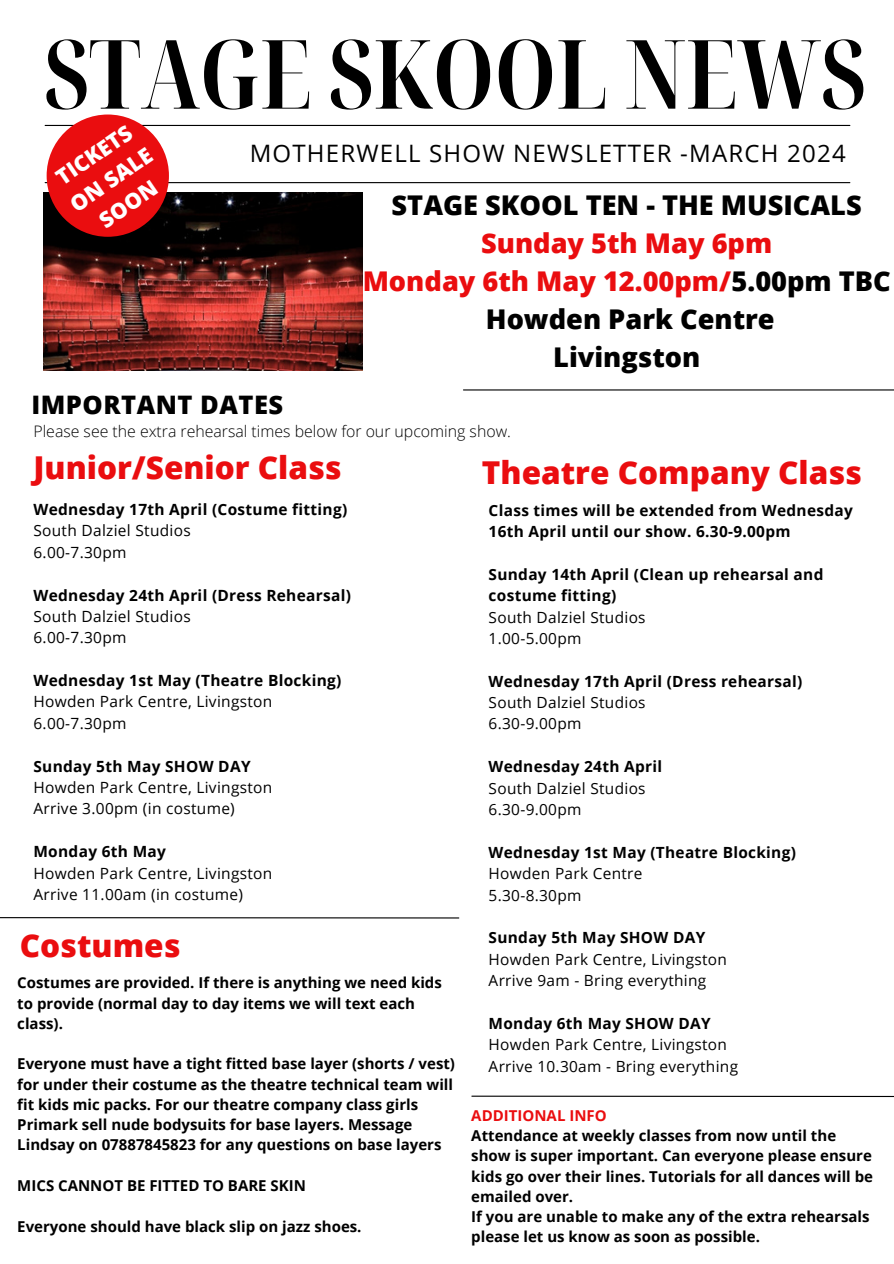
<style>
.page{position:relative;width:894px;height:1264px;background:#fff}
.page>*{position:absolute;margin:0;border:0;box-sizing:border-box;transform-origin:0 0}
.t1{font:700 extra-condensed 95.7px "Noto Serif Display";color:#000}
.t2{font:800 31.5px "Open Sans";color:#ea0d0f}
.t3{font:800 27.15px/38.1px "Open Sans";color:#000;text-align:center}
.t4{font:800 25.5px "Open Sans";letter-spacing:.02em;color:#000}
.t5{font:24px "Open Sans";letter-spacing:.05em;color:#000}
.t6{font:800 21.75px/30.2px "Open Sans";color:#fff;text-align:center}
.t7{font:300 15.9px "Open Sans";color:#000}
.t8{font:15.45px "Open Sans";letter-spacing:.02em;color:#000}
.t9{font:700 15.45px/21.3px "Open Sans";letter-spacing:.02em;color:#000}
.t10{font:700 15px/20.2px "Open Sans";color:#000}
.t11{font:700 15px "Open Sans";color:#ea0d0f}
.s1{color:#ea0d0f}
</style>
<div class="page">
<hr style="left:463px;top:389px;width:430px;height:1px;background:#000">
<img style="left:44px;top:193px;width:318px;height:177px">
<hr style="left:45px;top:182px;width:804px;height:1px;background:#000">
<hr style="left:45px;top:125px;width:804px;height:1px;background:#000">
<div style="left:47px;top:114px;width:122px;height:123px;background:#ea0d0f;border-radius:50%"></div>
<hr style="left:0;top:917px;width:458px;height:1px;background:#000">
<hr style="left:471px;top:1095px;width:422px;height:2px;background:#000">
<h1 class="t1" style="left:44px;top:6px;width:823px">STAGE SKOOL NEWS</h1>
<h5 class="t5" style="left:249px;top:137px;width:597px">MOTHERWELL SHOW NEWSLETTER -MARCH 2024</h5>
<p class="t6" style="left:47px;top:168px;width:96px;rotate:-34deg">TICKETS<br>ON SALE<br>SOON</p>
<p class="t3" style="left:362px;top:185px;width:529px">STAGE SKOOL TEN - THE MUSICALS<br><span class="s1">Sunday 5th May 6pm<br>Monday 6th May 12.00pm/</span>5.00pm TBC<br>Howden Park Centre<br>Livingston</p>
<p class="t4" style="left:31px;top:386px;width:253px">IMPORTANT DATES</p>
<p class="t7" style="left:33px;top:420px;width:479px">Please see the extra rehearsal times below for our upcoming show.</p>
<p class="t2" style="left:34px;top:445px;width:309px">Junior/Senior Class</p>
<p class="t2" style="left:482px;top:450px;width:381px">Theatre Company Class</p>
<h6 class="t9" style="left:33px;top:498px;width:315px">Wednesday 17th April (Costume fitting)</h6>
<h4 class="t8" style="left:33px;top:520px;width:159px">South Dalziel Studios</h4>
<h3 class="t8" style="left:33px;top:541px;width:95px">6.00-7.30pm</h3>
<p class="t9" style="left:33px;top:584px;width:319px">Wednesday 24th April (Dress Rehearsal)</p>
<h2 class="t8" style="left:33px;top:605px;width:159px">South Dalziel Studios</h2>
<h2 class="t8" style="left:33px;top:627px;width:95px">6.00-7.30pm</h2>
<p class="t9" style="left:33px;top:669px;width:309px">Wednesday 1st May (Theatre Blocking)</p>
<p class="t8" style="left:33px;top:691px;width:240px">Howden Park Centre, Livingston</p>
<p class="t8" style="left:33px;top:712px;width:95px">6.00-7.30pm</p>
<p class="t9" style="left:33px;top:755px;width:219px">Sunday 5th May SHOW DAY</p>
<p class="t8" style="left:33px;top:776px;width:240px">Howden Park Centre, Livingston</p>
<p class="t8" style="left:33px;top:798px;width:203px">Arrive 3.00pm (in costume)</p>
<p class="t9" style="left:33px;top:840px;width:134px">Monday 6th May</p>
<p class="t8" style="left:33px;top:862px;width:240px">Howden Park Centre, Livingston</p>
<p class="t8" style="left:33px;top:883px;width:211px">Arrive 11.00am (in costume)</p>
<p class="t2" style="left:20px;top:923px;width:162px">Costumes</p>
<p class="t10" style="left:17px;top:972px;width:426px">Costumes are provided. If there is anything we need kids to provide (normal day to day items we will text each class).</p>
<p class="t10" style="left:17px;top:1053px;width:439px">Everyone must have a tight fitted base layer (shorts / vest) for under their costume as the theatre technical team will fit kids mic packs. For our theatre company class girls Primark sell nude bodysuits for base layers. Message Lindsay on 07887845823 for any questions on base layers</p>
<p class="t10" style="left:17px;top:1174px;width:290px">MICS CANNOT BE FITTED TO BARE SKIN</p>
<p class="t10" style="left:17px;top:1215px;width:345px">Everyone should have black slip on jazz shoes.</p>
<p class="t9" style="left:488px;top:499px;width:365px">Class times will be extended from Wednesday<br>16th April until our show. 6.30-9.00pm</p>
<p class="t9" style="left:488px;top:563px;width:336px">Sunday 14th April (Clean up rehearsal and costume fitting)</p>
<p class="t8" style="left:488px;top:606px;width:158px">South Dalziel Studios</p>
<p class="t8" style="left:488px;top:627px;width:94px">1.00-5.00pm</p>
<p class="t9" style="left:488px;top:670px;width:315px">Wednesday 17th April (Dress rehearsal)</p>
<p class="t8" style="left:488px;top:691px;width:158px">South Dalziel Studios</p>
<h2 class="t8" style="left:488px;top:713px;width:94px">6.30-9.00pm</h2>
<p class="t9" style="left:488px;top:755px;width:175px">Wednesday 24th April</p>
<p class="t8" style="left:488px;top:777px;width:158px">South Dalziel Studios</p>
<p class="t8" style="left:488px;top:798px;width:94px">6.30-9.00pm</p>
<p class="t9" style="left:488px;top:841px;width:309px">Wednesday 1st May (Theatre Blocking)</p>
<p class="t8" style="left:488px;top:862px;width:155px">Howden Park Centre</p>
<p class="t8" style="left:488px;top:884px;width:94px">5.30-8.30pm</p>
<p class="t9" style="left:488px;top:926px;width:218px">Sunday 5th May SHOW DAY</p>
<p class="t8" style="left:488px;top:948px;width:240px">Howden Park Centre, Livingston</p>
<p class="t8" style="left:488px;top:969px;width:219px">Arrive 9am - Bring everything</p>
<p class="t9" style="left:488px;top:1012px;width:223px">Monday 6th May SHOW DAY</p>
<p class="t8" style="left:488px;top:1033px;width:240px">Howden Park Centre, Livingston</p>
<p class="t8" style="left:488px;top:1055px;width:251px">Arrive 10.30am - Bring everything</p>
<p class="t11" style="left:471px;top:1104px;width:137px">ADDITIONAL INFO</p>
<p class="t10" style="left:471px;top:1125px;width:403px">Attendance at weekly classes from now until the show is super important. Can everyone please ensure kids go over their lines. Tutorials for all dances will be emailed over.</p>
<p class="t10" style="left:471px;top:1206px;width:399px">If you are unable to make any of the extra rehearsals please let us know as soon as possible.</p>
</div>
